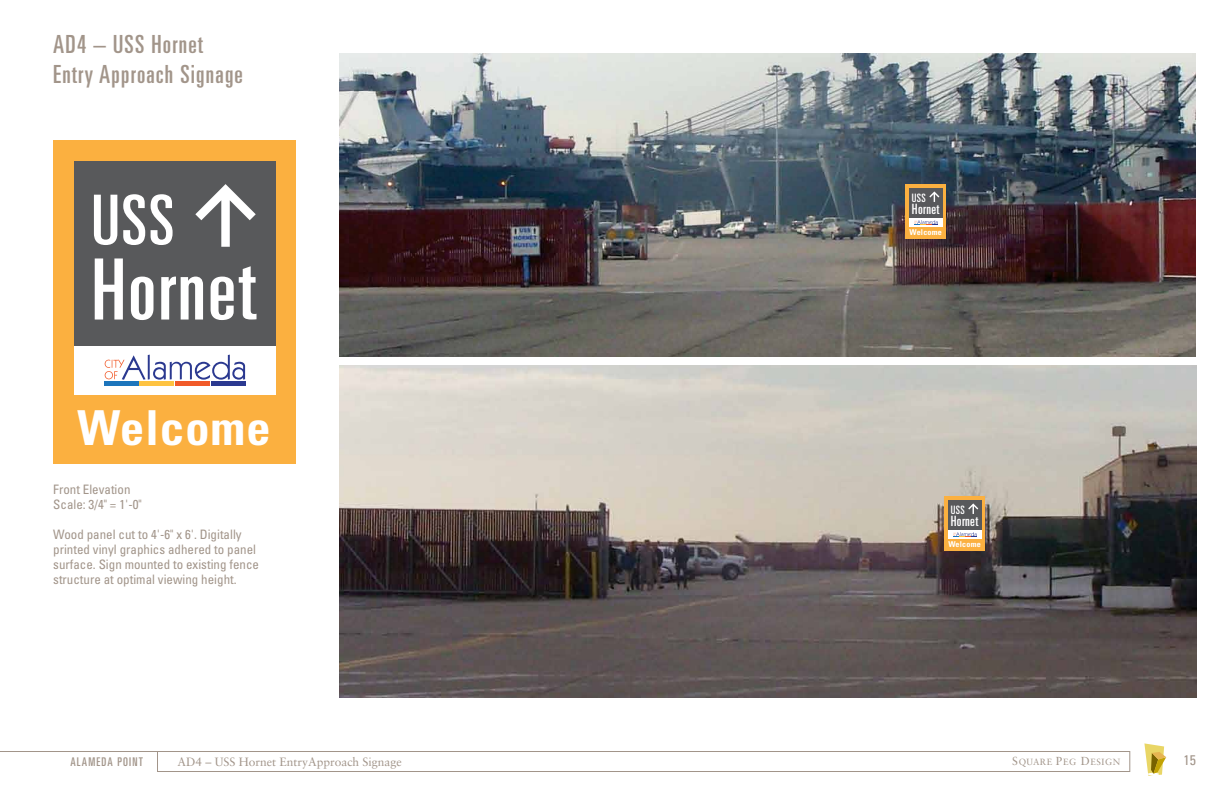
<style>
.page{position:relative;width:1224px;height:792px;background:#fff}
.page>*{position:absolute;margin:0;border:0;box-sizing:border-box;transform-origin:0 0}
.t1{font:ultra-condensed 84.6px "Univers";letter-spacing:.025em;color:#fff}
.t2{font:ultra-condensed 69.2px "Univers";color:#fff}
.t3{font:700 condensed 48.2px "Univers";letter-spacing:.025em;color:#fff}
.t4{font:ultra-condensed 25px/30px "Univers";letter-spacing:.05em;color:#a2958a}
.t5{font:ultra-condensed 14.2px "Univers";letter-spacing:.025em;color:#fff}
.t6{font:condensed 14px "Univers";color:#a2958a}
.t7{font:condensed 13px/15px "Univers";color:#a2958a}
.t8{font:12px "Sabon";color:#a2958a}
.t9{font:ultra-condensed 12px "Univers";letter-spacing:.1em;color:#a2958a}
.t10{font:ultra-condensed 11.6px "Univers";letter-spacing:.025em;color:#fff}
.t11{font:9px "Sabon";letter-spacing:.065em;color:#a2958a}
.t12{font:700 condensed 8.1px "Univers";letter-spacing:.025em;color:#fff}
.s1{font-size:11.6px}
</style>
<div class="page">
<img style="left:339px;top:366px;width:857px;height:332px">
<img style="left:339px;top:53px;width:857px;height:304px">
<svg style="left:0;top:751px;width:1130px;height:21px"></svg>
<svg style="left:1144px;top:743px;width:22px;height:33px"></svg>
<div style="left:53px;top:140px;width:243px;height:324px;background:#fbb040"></div>
<div style="left:74px;top:162px;width:202px;height:184px;background:#58595b"></div>
<div style="left:74px;top:346px;width:202px;height:49px;background:#fff"></div>
<svg style="left:195px;top:184px;width:61px;height:63px"></svg>
<svg style="left:105px;top:355px;width:140px;height:25px"></svg>
<div style="left:104px;top:381px;width:34px;height:5px;background:#1c75bc"></div>
<div style="left:140px;top:381px;width:34px;height:5px;background:#fec341"></div>
<div style="left:175px;top:381px;width:35px;height:5px;background:#f15a29"></div>
<div style="left:211px;top:381px;width:34px;height:5px;background:#2b3990"></div>
<div style="left:905px;top:184px;width:41px;height:54px;background:#fbb040"></div>
<div style="left:909px;top:188px;width:34px;height:31px;background:#58595b"></div>
<div style="left:909px;top:219px;width:34px;height:8px;background:#fff"></div>
<svg style="left:929px;top:191px;width:10px;height:11px"></svg>
<svg style="left:914px;top:220px;width:24px;height:5px"></svg>
<div style="left:944px;top:496px;width:41px;height:54px;background:#fbb040"></div>
<div style="left:948px;top:500px;width:34px;height:31px;background:#58595b"></div>
<div style="left:948px;top:531px;width:34px;height:8px;background:#fff"></div>
<svg style="left:968px;top:503px;width:10px;height:11px"></svg>
<svg style="left:953px;top:532px;width:24px;height:5px"></svg>
<h3 class="t4" style="left:53px;top:29px;width:191px">AD4 – USS Hornet<br>Entry Approach Signage</h3>
<h2 class="t2" style="left:92px;top:181px;width:84px">USS</h2>
<h1 class="t1" style="left:92px;top:241px;width:166px">Hornet</h1>
<h3 class="t3" style="left:77px;top:398px;width:195px">Welcome</h3>
<p class="t7" style="left:53px;top:482px;width:90px">Front Elevation<br>Scale: 3/4" = 1'-0"</p>
<p class="t7" style="left:53px;top:527px;width:207px">Wood panel cut to 4'-6" x 6'. Digitally printed vinyl graphics adhered to panel surface. Sign mounted to existing fence structure at optimal viewing height.</p>
<p class="t10" style="left:912px;top:191px;width:15px">USS</p>
<p class="t5" style="left:912px;top:201px;width:29px">Hornet</p>
<p class="t12" style="left:910px;top:227px;width:34px">Welcome</p>
<p class="t10" style="left:951px;top:503px;width:15px">USS</p>
<p class="t5" style="left:951px;top:513px;width:29px">Hornet</p>
<p class="t12" style="left:948px;top:539px;width:34px">Welcome</p>
<p class="t9" style="left:70px;top:755px;width:74px">ALAMEDA POINT</p>
<p class="t8" style="left:177px;top:755px;width:226px">AD4 – USS Hornet EntryApproach Signage</p>
<p class="t11" style="left:1012px;top:757px;width:109px"><span class="s1">S</span>QUARE <span class="s1">P</span>EG <span class="s1">D</span>ESIGN</p>
<p class="t6" style="left:1184px;top:751px;width:14px">15</p>
</div>
